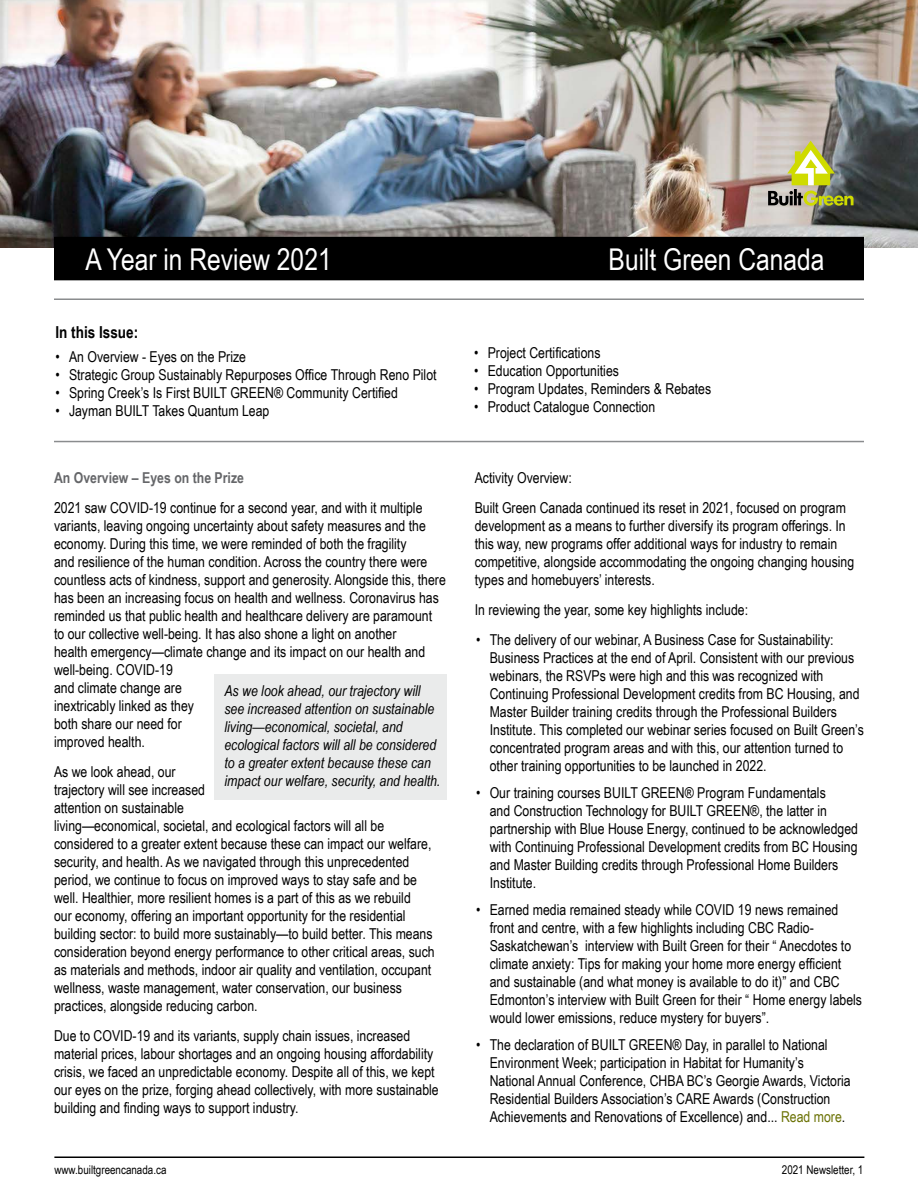
<style>
.page{position:relative;width:918px;height:1188px;background:#fff}
.page>*{position:absolute;margin:0;border:0;box-sizing:border-box;transform-origin:0 0}
.t1{font:30px "Arial Narrow";color:#fff}
.t2{font:700 16.5px "Arial Narrow";color:#000}
.t3{font:15px/18px "Arial Narrow";color:#000}
.t4{font:italic 15px/18px "Arial Narrow";color:#000}
.t5{font:700 15px "Arial Narrow";color:#656669}
.t6{font:12px "Arial Narrow";color:#000}
.s1{color:#6b7205}
</style>
<div class="page">
<hr style="left:54px;top:1156px;width:810px;height:2px;background:#000">
<img style="left:0;top:0;width:917px;height:248px">
<hr style="left:54px;top:441px;width:810px;height:1px;background:#8a8c8e">
<img style="left:768px;top:141px;width:86px;height:66px">
<div style="left:55px;top:238px;width:808px;height:42px;background:#000"></div>
<div style="left:54px;top:237px;width:810px;height:43px;border:2px solid #000"></div>
<hr style="left:54px;top:298px;width:810px;height:2px;background:#8a8c8e">
<div style="left:214px;top:674px;width:233px;height:125px;background:#eaebeb"></div>
<h1 class="t1" style="left:86px;top:237px;width:248px">A Year in Review 2021</h1>
<h1 class="t1" style="left:609px;top:237px;width:218px">Built Green Canada</h1>
<p class="t2" style="left:56px;top:319px;width:84px">In this Issue:</p>
<p class="t3" style="left:56px;top:347px;width:192px">• An Overview - Eyes on the Prize</p>
<p class="t3" style="left:56px;top:365px;width:383px">• Strategic Group Sustainably Repurposes Office Through Reno Pilot</p>
<p class="t3" style="left:56px;top:383px;width:344px">• Spring Creek’s Is First BUILT GREEN® Community Certified</p>
<p class="t3" style="left:56px;top:401px;width:215px">• Jayman BUILT Takes Quantum Leap</p>
<p class="t5" style="left:54px;top:467px;width:192px">An Overview – Eyes on the Prize</p>
<p class="t3" style="left:54px;top:499px;width:393px">2021 saw COVID-19 continue for a second year, and with it multiple variants, leaving ongoing uncertainty about safety measures and the economy. During this time, we were reminded of both the fragility<br>and resilience of the human condition. Across the country there were countless acts of kindness, support and generosity. Alongside this, there has been an increasing focus on health and wellness. Coronavirus has reminded us that public health and healthcare delivery are paramount to our collective well-being. It has also shone a light on another<br>health emergency—climate change and its impact on our health and well-being. COVID-19<br>and climate change are<br>inextricably linked as they<br>both share our need for<br>improved health.</p>
<p class="t3" style="left:54px;top:763px;width:382px">As we look ahead, our<br>trajectory will see increased<br>attention on sustainable<br>living—economical, societal, and ecological factors will all be considered to a greater extent because these can impact our welfare, security, and health. As we navigated through this unprecedented period, we continue to focus on improved ways to stay safe and be well. Healthier, more resilient homes is a part of this as we rebuild<br>our economy, offering an important opportunity for the residential building sector: to build more sustainably—to build better. This means consideration beyond energy performance to other critical areas, such as materials and methods, indoor air quality and ventilation, occupant wellness, waste management, water conservation, our business practices, alongside reducing carbon.</p>
<p class="t3" style="left:54px;top:1027px;width:386px">Due to COVID-19 and its variants, supply chain issues, increased material prices, labour shortages and an ongoing housing affordability crisis, we faced an unpredictable economy. Despite all of this, we kept our eyes on the prize, forging ahead collectively, with more sustainable building and finding ways to support industry.</p>
<p class="t4" style="left:224px;top:682px;width:218px">As we look ahead, our trajectory will see increased attention on sustainable living—economical, societal, and ecological factors will all be considered to a greater extent because these can impact our welfare, security, and health.</p>
<p class="t3" style="left:474px;top:343px;width:128px">• Project Certifications</p>
<p class="t3" style="left:474px;top:361px;width:146px">• Education Opportunities</p>
<p class="t3" style="left:474px;top:379px;width:239px">• Program Updates, Reminders &amp; Rebates</p>
<p class="t3" style="left:474px;top:397px;width:183px">• Product Catalogue Connection</p>
<p class="t3" style="left:475px;top:462px;width:373px;line-height:30px">Activity Overview:<br>Built Green Canada continued its reset in 2021, focused on program</p>
<p class="t3" style="left:475px;top:516px;width:381px">development as a means to further diversify its program offerings. In this way, new programs offer additional ways for industry to remain competitive, alongside accommodating the ongoing changing housing types and homebuyers’ interests.</p>
<p class="t3" style="left:475px;top:600px;width:275px">In reviewing the year, some key highlights include:</p>
<p class="t3" style="left:490px;top:630px;width:376px;text-indent:-14px">• The delivery of our webinar, A Business Case for Sustainability:<br>Business Practices at the end of April. Consistent with our previous webinars, the RSVPs were high and this was recognized with Continuing Professional Development credits from BC Housing, and Master Builder training credits through the Professional Builders Institute. This completed our webinar series focused on Built Green’s concentrated program areas and with this, our attention turned to other training opportunities to be launched in 2022.</p>
<p class="t3" style="left:490px;top:783px;width:370px;text-indent:-14px">• Our training courses BUILT GREEN® Program Fundamentals<br>and Construction Technology for BUILT GREEN®, the latter in partnership with Blue House Energy, continued to be acknowledged with Continuing Professional Development credits from BC Housing and Master Building credits through Professional Home Builders Institute.</p>
<p class="t3" style="left:490px;top:900px;width:374px;text-indent:-14px">• Earned media remained steady while COVID 19 news remained front and centre, with a few highlights including CBC Radio-Saskatchewan’s interview with Built Green for their “ Anecdotes to climate anxiety: Tips for making your home more energy efficient and sustainable (and what money is available to do it)” and CBC Edmonton’s interview with Built Green for their “ Home energy labels would lower emissions, reduce mystery for buyers”.</p>
<p class="t3" style="left:490px;top:1035px;width:363px;text-indent:-14px">• The declaration of BUILT GREEN® Day, in parallel to National Environment Week; participation in Habitat for Humanity’s National Annual Conference, CHBA BC’s Georgie Awards, Victoria Residential Builders Association’s CARE Awards (Construction Achievements and Renovations of Excellence) and... <span class="s1">Read more</span>.</p>
<p class="t6" style="left:54px;top:1161px;width:114px">www.builtgreencanada.ca</p>
<p class="t6" style="left:782px;top:1161px;width:83px">2021 Newsletter, 1</p>
</div>
